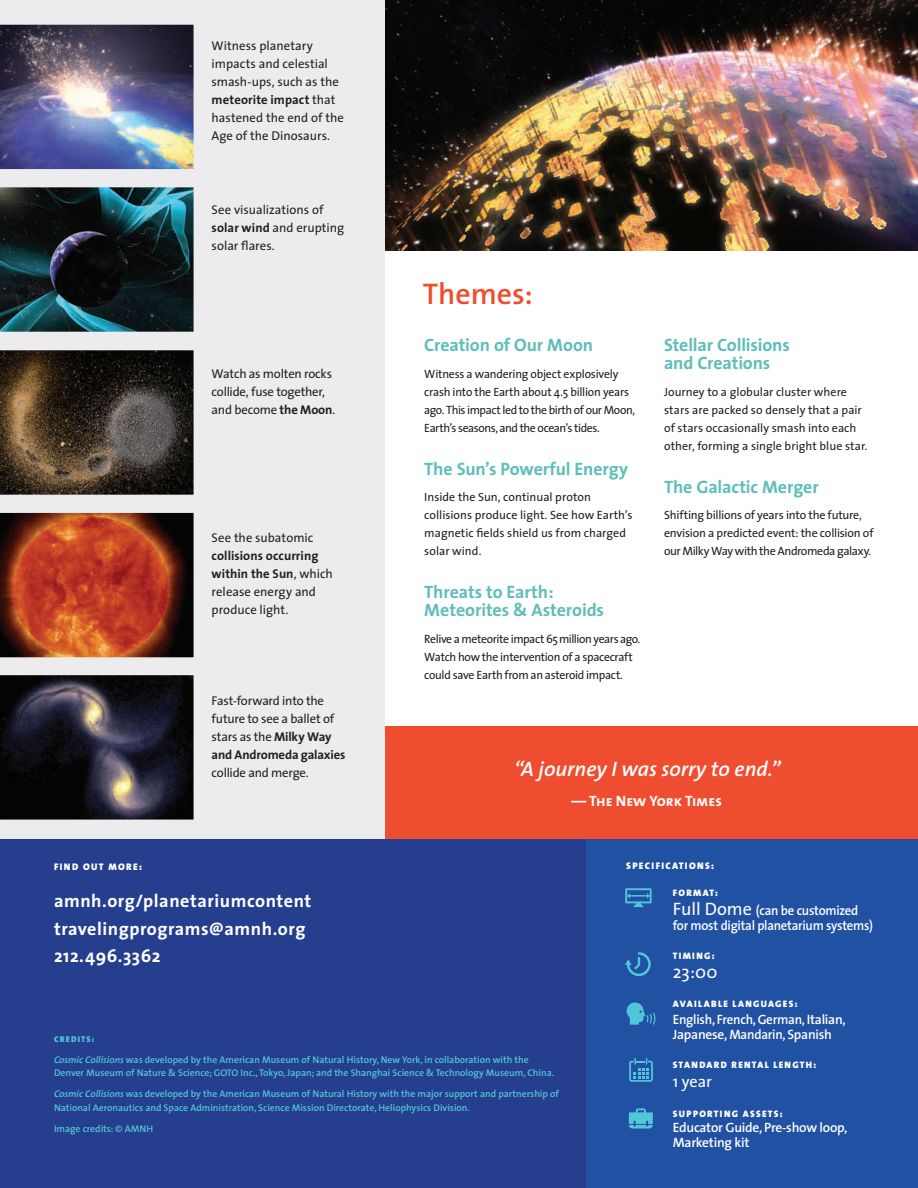
<style>
.page{position:relative;width:918px;height:1188px;background:#fff}
.page>*{position:absolute;margin:0;border:0;box-sizing:border-box;transform-origin:0 0}
.t1{font:600 30px "The Sans";color:#ef4d2f}
.t2{font:italic 600 21px "The Sans";color:#fff}
.t3{font:700 18.15px/27.3px "The Sans";letter-spacing:.03em;color:#fff}
.t4{font:700 18px/18px "The Sans";letter-spacing:-.01em;color:#5fbeb9}
.t5{font:18px "The Sans";color:#fff}
.t6{font:16.2px "The Sans";color:#fff}
.t7{font:15px "The Sans Bold Caps";color:#fff}
.t8{font:600 13.5px/15px "The Sans";letter-spacing:-.02em;color:#fff;scale:.95 1}
.t9{font:600 13.5px/15px "The Sans";letter-spacing:-.02em;color:#fff;scale:.96 1}
.t10{font:600 13.5px/15px "The Sans";letter-spacing:-.02em;color:#fff}
.t11{font:12.75px/18px "The Sans";letter-spacing:-.005em;color:#231f20}
.t12{font:12px/18px "The Sans";letter-spacing:-.015em;color:#231f20}
.t13{font:12px/18px "The Sans";letter-spacing:.005em;color:#231f20}
.t14{font:600 9.75px/13.5px "The Sans";color:#51c6d8}
.t15{font:9.6px "The Sans Black Caps";letter-spacing:.14em;color:#fff}
.t16{font:9.45px "The Sans Black Caps";letter-spacing:.14em;color:#fff}
.t17{font:8.4px "The Sans Black Caps";letter-spacing:.14em;color:#51c6d8}
.s1{font-weight:700}
.s2{font-style:italic}
.s3{font-weight:400;font-size:18px}
</style>
<div class="page">
<div style="left:381px;top:726px;width:537px;height:134px;background:#ef4d2f"></div>
<img style="left:384px;top:0;width:534px;height:250px">
<div style="left:0;top:0;width:384px;height:885px;background:#ececee"></div>
<img style="left:0;top:24px;width:194px;height:796px">
<div style="left:0;top:840px;width:918px;height:348px;background:#253f8e"></div>
<div style="left:586px;top:840px;width:332px;height:348px;background:#2151a3"></div>
<svg style="left:629px;top:1058px;width:24px;height:24px"></svg>
<svg style="left:626px;top:1002px;width:29px;height:23px"></svg>
<svg style="left:625px;top:952px;width:26px;height:24px"></svg>
<svg style="left:625px;top:888px;width:27px;height:19px"></svg>
<svg style="left:629px;top:1108px;width:24px;height:21px"></svg>
<p class="t11" style="left:212px;top:36px;width:134px">Witness planetary impacts and celestial smash-ups, such as the <span class="s1">meteorite impact</span> that hastened the end of the<br>Age of the Dinosaurs.</p>
<p class="t11" style="left:212px;top:200px;width:134px">See visualizations of <span class="s1">solar wind</span> and erupting solar flares.</p>
<p class="t11" style="left:212px;top:364px;width:125px">Watch as molten rocks collide, fuse together, and become <span class="s1">the Moon</span>.</p>
<p class="t11" style="left:212px;top:528px;width:103px">See the subatomic</p>
<p class="t11" style="left:212px;top:546px;width:123px"><span class="s1">collisions occurring within the Sun</span>, which release energy and produce light.</p>
<p class="t11" style="left:212px;top:692px;width:135px">Fast-forward into the future to see a ballet of stars as the <span class="s1">Milky Way and Andromeda galaxies</span></p>
<p class="t11" style="left:212px;top:764px;width:99px">collide and merge.</p>
<h1 class="t1" style="left:423px;top:269px;width:112px">Themes:</h1>
<h3 class="t4" style="left:424px;top:336px;width:170px">Creation of Our Moon</h3>
<p class="t12" style="left:424px;top:364px;width:212px">Witness a wandering object explosively crash into the Earth about 4.5 billion years ago. This impact led to the birth of our Moon, Earth’s seasons, and the ocean’s tides.</p>
<h3 class="t4" style="left:424px;top:459px;width:205px">The Sun’s Powerful Energy</h3>
<p class="t12" style="left:424px;top:488px;width:210px">Inside the Sun, continual proton collisions produce light. See how Earth’s magnetic fields shield us from charged solar wind.</p>
<h3 class="t4" style="left:424px;top:583px;width:181px">Threats to Earth:<br>Meteorites &amp; Asteroids</h3>
<p class="t12" style="left:424px;top:629px;width:217px">Relive a meteorite impact 65 million years ago.<br>Watch how the intervention of a spacecraft could save Earth from an asteroid impact.</p>
<h3 class="t4" style="left:664px;top:336px;width:127px">Stellar Collisions and Creations</h3>
<p class="t13" style="left:664px;top:382px;width:205px">Journey to a globular cluster where stars are packed so densely that a pair of stars occasionally smash into each other, forming a single bright blue star.</p>
<h3 class="t4" style="left:664px;top:477px;width:156px">The Galactic Merger</h3>
<p class="t12" style="left:664px;top:506px;width:211px">Shifting billions of years into the future, envision a predicted event: the collision of our Milky Way with the Andromeda galaxy.</p>
<h2 class="t2" style="left:514px;top:751px;width:268px">“A journey I was sorry to end.”</h2>
<p class="t7" style="left:571px;top:788px;width:152px">— The New York Times</p>
<p class="t15" style="left:54px;top:858px;width:89px">FIND OUT MORE:</p>
<h3 class="t3" style="left:54px;top:887px;width:259px">amnh.org/planetariumcontent travelingprograms@amnh.org<br>212.496.3362</h3>
<p class="t17" style="left:54px;top:1032px;width:42px">CREDITS:</p>
<p class="t14" style="left:54px;top:1052px;width:502px"><span class="s2">Cosmic Collisions</span> was developed by the American Museum of Natural History, New York, in collaboration with the<br>Denver Museum of Nature &amp; Science; GOTO Inc., Tokyo, Japan; and the Shanghai Science &amp; Technology Museum, China.</p>
<p class="t14" style="left:54px;top:1087px;width:506px"><span class="s2">Cosmic Collisions</span> was developed by the American Museum of Natural History with the major support and partnership of<br>National Aeronautics and Space Administration, Science Mission Directorate, Heliophysics Division.</p>
<p class="t14" style="left:54px;top:1121px;width:101px">Image credits: © AMNH</p>
<p class="t15" style="left:626px;top:858px;width:89px">SPECIFICATIONS:</p>
<p class="t16" style="left:673px;top:885px;width:47px">FORMAT:</p>
<p class="t8" style="left:673px;top:903px;width:212px"><span class="s3">Full Dome</span> (can be customized for most digital planetarium systems)</p>
<p class="t16" style="left:673px;top:948px;width:43px">TIMING:</p>
<h3 class="t5" style="left:673px;top:957px;width:46px">23:00</h3>
<p class="t16" style="left:673px;top:996px;width:126px">AVAILABLE LANGUAGES:</p>
<p class="t9" style="left:673px;top:1012px;width:182px">English, French, German, Italian,<br>Japanese, Mandarin, Spanish</p>
<p class="t16" style="left:673px;top:1057px;width:145px">STANDARD RENTAL LENGTH:</p>
<h3 class="t6" style="left:673px;top:1068px;width:41px">1 year</h3>
<p class="t16" style="left:673px;top:1105px;width:111px">SUPPORTING ASSETS:</p>
<p class="t10" style="left:673px;top:1119px;width:176px">Educator Guide, Pre-show loop,<br>Marketing kit</p>
</div>
